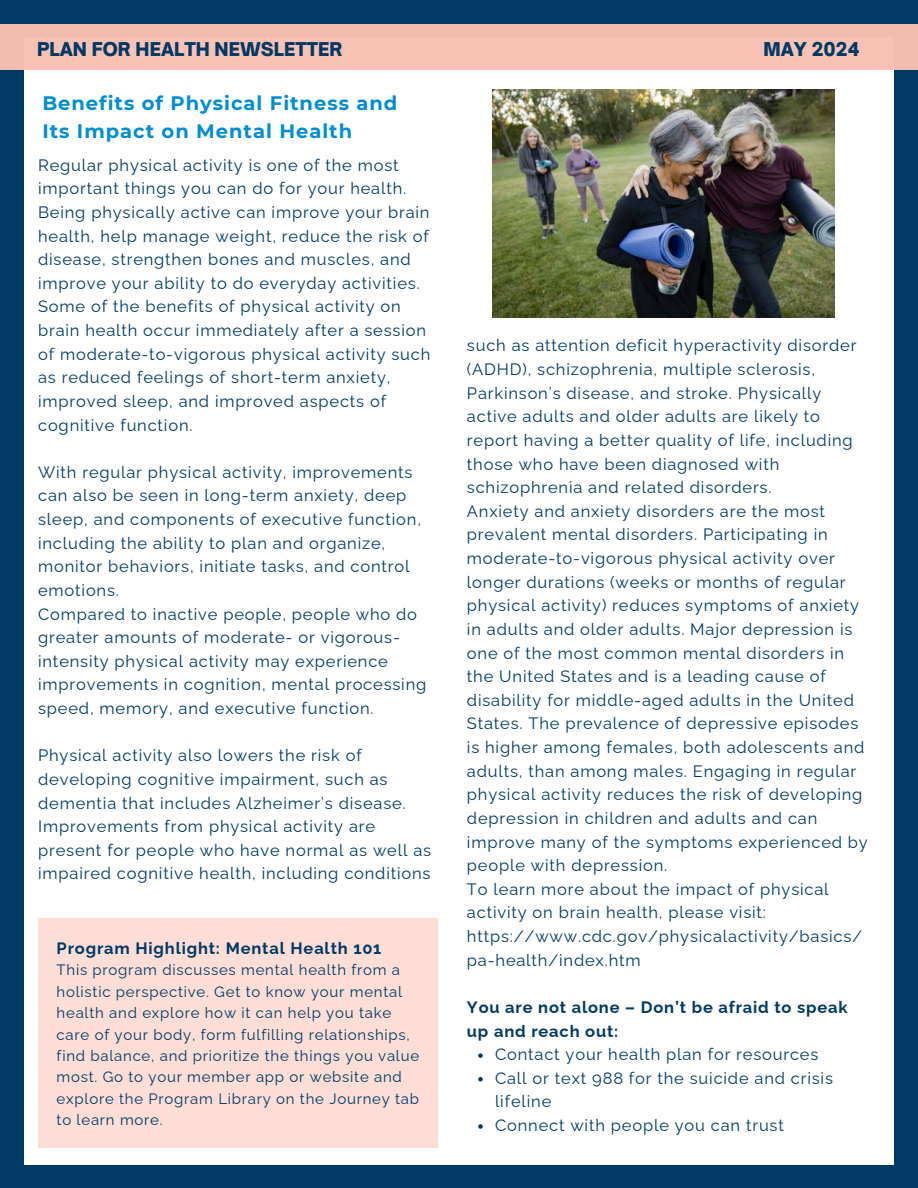
<style>
.page{position:relative;width:918px;height:1188px;background:#003963}
.page>*{position:absolute;margin:0;border:0;box-sizing:border-box;transform-origin:0 0}
.t1{font:700 19.5px/28.2px "Montserrat";letter-spacing:.05em;color:#008dd1}
.t2{font:900 18.3px "Open Sauce One";color:#003963}
.t3{font:16.5px/23.7px "Raleway";letter-spacing:.05em;color:#003963}
.t4{font:700 16.5px/23.7px "Raleway";letter-spacing:.05em;color:#003963}
.t5{font:15px/21.3px "Raleway";letter-spacing:.05em;color:#003963}
</style>
<div class="page">
<div style="left:24px;top:37px;width:870px;height:1127px;background:#fff"></div>
<div style="left:0;top:24px;width:918px;height:46px;background:#fac1b3"></div>
<div style="left:38px;top:918px;width:399px;height:230px;background:#fcded6"></div>
<img style="left:492px;top:89px;width:342px;height:229px">
<svg style="left:478px;top:1053px;width:5px;height:5px"></svg>
<svg style="left:478px;top:1077px;width:5px;height:5px"></svg>
<svg style="left:478px;top:1124px;width:5px;height:5px"></svg>
<h2 class="t2" style="left:37px;top:38px;width:307px">PLAN FOR HEALTH NEWSLETTER</h2>
<p class="t2" style="left:763px;top:38px;width:98px">MAY 2024</p>
<h1 class="t1" style="left:42px;top:89px;width:357px">Benefits of Physical Fitness and<br>Its Impact on Mental Health</h1>
<p class="t3" style="left:38px;top:153px;width:393px">Regular physical activity is one of the most important things you can do for your health.<br>Being physically active can improve your brain health, help manage weight, reduce the risk of disease, strengthen bones and muscles, and improve your ability to do everyday activities.</p>
<p class="t3" style="left:38px;top:295px;width:394px">Some of the benefits of physical activity on brain health occur immediately after a session of moderate-to-vigorous physical activity such as reduced feelings of short-term anxiety, improved sleep, and improved aspects of cognitive function.</p>
<p class="t3" style="left:38px;top:460px;width:384px">With regular physical activity, improvements can also be seen in long-term anxiety, deep sleep, and components of executive function, including the ability to plan and organize, monitor behaviors, initiate tasks, and control emotions.</p>
<p class="t3" style="left:38px;top:602px;width:390px">Compared to inactive people, people who do greater amounts of moderate- or vigorous&shy;intensity physical activity may experience improvements in cognition, mental processing speed, memory, and executive function.</p>
<p class="t3" style="left:38px;top:744px;width:395px">Physical activity also lowers the risk of developing cognitive impairment, such as dementia that includes Alzheimer’s disease.<br>Improvements from physical activity are present for people who have normal as well as impaired cognitive health, including conditions</p>
<p class="t4" style="left:57px;top:936px;width:326px">Program Highlight: Mental Health 101</p>
<p class="t5" style="left:57px;top:959px;width:364px">This program discusses mental health from a holistic perspective. Get to know your mental health and explore how it can help you take care of your body, form fulfilling relationships, find balance, and prioritize the things you value most. Go to your member app or website and explore the Program Library on the Journey tab to learn more.</p>
<p class="t3" style="left:467px;top:334px;width:391px">such as attention deficit hyperactivity disorder (ADHD), schizophrenia, multiple sclerosis, Parkinson’s disease, and stroke. Physically active adults and older adults are likely to report having a better quality of life, including those who have been diagnosed with schizophrenia and related disorders.</p>
<p class="t3" style="left:467px;top:499px;width:402px">Anxiety and anxiety disorders are the most prevalent mental disorders. Participating in moderate-to-vigorous physical activity over longer durations (weeks or months of regular physical activity) reduces symptoms of anxiety in adults and older adults. Major depression is one of the most common mental disorders in the United States and is a leading cause of disability for middle-aged adults in the United States. The prevalence of depressive episodes is higher among females, both adolescents and adults, than among males. Engaging in regular physical activity reduces the risk of developing depression in children and adults and can improve many of the symptoms experienced by people with depression.</p>
<p class="t3" style="left:467px;top:877px;width:363px">To learn more about the impact of physical activity on brain health, please visit:</p>
<p class="t3" style="left:467px;top:924px;width:397px">https://www.cdc.gov/physicalactivity/basics/ pa-health/index.htm</p>
<h3 class="t4" style="left:467px;top:995px;width:382px">You are not alone – Don’t be afraid to speak up and reach out:</h3>
<p class="t3" style="left:495px;top:1042px;width:325px">Contact your health plan for resources</p>
<p class="t3" style="left:495px;top:1066px;width:340px">Call or text 988 for the suicide and crisis lifeline</p>
<p class="t3" style="left:495px;top:1113px;width:290px">Connect with people you can trust</p>
</div>
